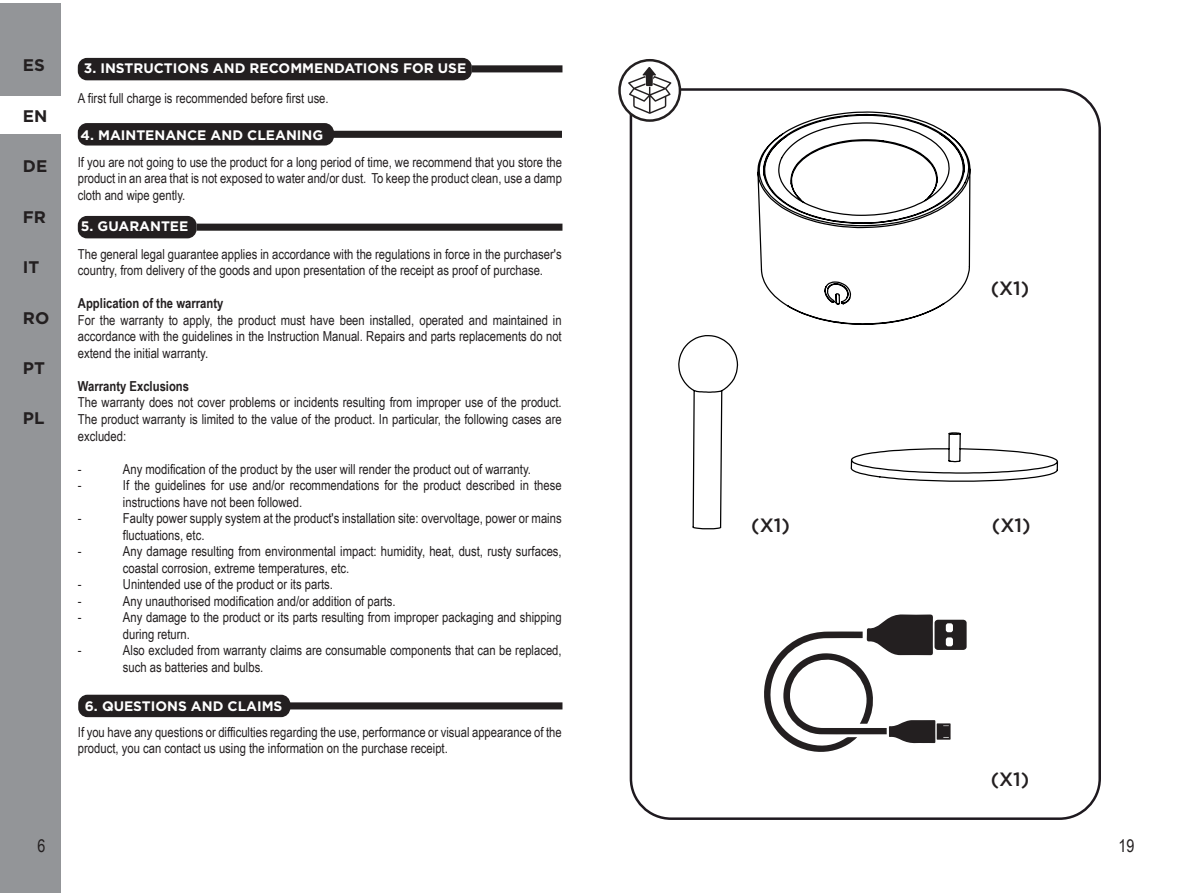
<style>
.page{position:relative;width:1177px;height:893px;background:#fff}
.page>*{position:absolute;margin:0;border:0;box-sizing:border-box;transform-origin:0 0}
.t1{font:500 19.25px "Gotham";color:#231f20}
.t2{font:17.5px "Arial Narrow";color:#231f20}
.t3{font:700 16.75px "Gotham";color:#231f20}
.t4{font:13.75px/16.5px "Arial Narrow";color:#231f20}
.t5{font:700 13.75px "Gotham";color:#fff}
.t6{font:700 13.75px "Arial Narrow";color:#231f20}
</style>
<div class="page">
<div style="left:78px;top:58px;width:394px;height:22px;background:#231f20;border-radius:9px"></div>
<div style="left:78px;top:123px;width:256px;height:23px;background:#231f20;border-radius:9px"></div>
<div style="left:78px;top:216px;width:119px;height:22px;background:#231f20;border-radius:9px"></div>
<div style="left:78px;top:695px;width:212px;height:22px;background:#231f20;border-radius:9px"></div>
<div style="left:283px;top:702px;width:279px;height:7px;background:#231f20"></div>
<div style="left:472px;top:65px;width:90px;height:7px;background:#231f20"></div>
<div style="left:326px;top:131px;width:236px;height:7px;background:#231f20"></div>
<div style="left:197px;top:224px;width:365px;height:7px;background:#231f20"></div>
<div style="left:0;top:3px;width:61px;height:890px;background:#939598"></div>
<div style="left:0;top:96px;width:63px;height:38px;background:#fff"></div>
<svg style="left:629px;top:87px;width:472px;height:733px"></svg>
<svg style="left:758px;top:614px;width:208px;height:143px"></svg>
<svg style="left:629px;top:334px;width:182px;height:202px"></svg>
<svg style="left:849px;top:418px;width:209px;height:64px"></svg>
<svg style="left:619px;top:60px;width:61px;height:61px"></svg>
<div style="left:618px;top:59px;width:63px;height:63px;border:2px solid #231f20;border-radius:50%"></div>
<svg style="left:628px;top:67px;width:43px;height:47px"></svg>
<svg style="left:756px;top:111px;width:215px;height:215px"></svg>
<p class="t3" style="left:23px;top:56px;width:24px">ES</p>
<p class="t3" style="left:23px;top:106px;width:26px">EN</p>
<p class="t3" style="left:23px;top:157px;width:26px">DE</p>
<p class="t3" style="left:23px;top:207px;width:25px">FR</p>
<p class="t3" style="left:23px;top:258px;width:18px">IT</p>
<p class="t3" style="left:23px;top:308px;width:28px">RO</p>
<p class="t3" style="left:23px;top:358px;width:24px">PT</p>
<p class="t3" style="left:23px;top:409px;width:23px">PL</p>
<p class="t5" style="left:84px;top:61px;width:384px">3. INSTRUCTIONS AND RECOMMENDATIONS FOR USE</p>
<p class="t4" style="left:78px;top:89px;width:252px">A first full charge is recommended before first use.</p>
<p class="t5" style="left:81px;top:127px;width:244px">4. MAINTENANCE AND CLEANING</p>
<p class="t4" style="left:78px;top:153px;width:486px;text-align:justify">If you are not going to use the product for a long period of time, we recommend that you store the product in an area that is not exposed to water and/or dust. To keep the product clean, use a damp cloth and wipe gently.</p>
<p class="t5" style="left:81px;top:219px;width:109px">5. GUARANTEE</p>
<p class="t4" style="left:78px;top:245px;width:485px">The general legal guarantee applies in accordance with the regulations in force in the purchaser's country, from delivery of the goods and upon presentation of the receipt as proof of purchase.</p>
<p class="t6" style="left:78px;top:293px;width:147px">Application of the warranty</p>
<p class="t4" style="left:78px;top:311px;width:485px;text-align:justify">For the warranty to apply, the product must have been installed, operated and maintained in accordance with the guidelines in the Instruction Manual. Repairs and parts replacements do not extend the initial warranty.</p>
<p class="t6" style="left:78px;top:376px;width:113px">Warranty Exclusions</p>
<p class="t4" style="left:78px;top:394px;width:485px;text-align:justify">The warranty does not cover problems or incidents resulting from improper use of the product.<br>The product warranty is limited to the value of the product. In particular, the following cases are excluded:</p>
<p class="t4" style="left:78px;top:460px;width:5px">-</p>
<p class="t4" style="left:123px;top:460px;width:409px">Any modification of the product by the user will render the product out of warranty.</p>
<p class="t4" style="left:78px;top:476px;width:5px">-</p>
<p class="t4" style="left:123px;top:476px;width:440px">If the guidelines for use and/or recommendations for the product described in these instructions have not been followed.</p>
<p class="t4" style="left:78px;top:509px;width:5px">-</p>
<p class="t4" style="left:123px;top:509px;width:440px">Faulty power supply system at the product's installation site: overvoltage, power or mains fluctuations, etc.</p>
<p class="t4" style="left:78px;top:542px;width:5px">-</p>
<p class="t4" style="left:123px;top:542px;width:440px">Any damage resulting from environmental impact: humidity, heat, dust, rusty surfaces, coastal corrosion, extreme temperatures, etc.</p>
<p class="t4" style="left:78px;top:575px;width:5px">-</p>
<p class="t4" style="left:123px;top:575px;width:211px">Unintended use of the product or its parts.</p>
<p class="t4" style="left:78px;top:592px;width:5px">-</p>
<p class="t4" style="left:123px;top:592px;width:274px">Any unauthorised modification and/or addition of parts.</p>
<p class="t4" style="left:78px;top:608px;width:5px">-</p>
<p class="t4" style="left:123px;top:608px;width:440px">Any damage to the product or its parts resulting from improper packaging and shipping during return.</p>
<p class="t4" style="left:78px;top:641px;width:5px">-</p>
<p class="t4" style="left:123px;top:641px;width:440px">Also excluded from warranty claims are consumable components that can be replaced, such as batteries and bulbs.</p>
<p class="t5" style="left:85px;top:698px;width:199px">6. QUESTIONS AND CLAIMS</p>
<p class="t4" style="left:78px;top:723px;width:485px">If you have any questions or difficulties regarding the use, performance or visual appearance of the product, you can contact us using the information on the purchase receipt.</p>
<p class="t2" style="left:38px;top:833px;width:9px">6</p>
<h1 class="t1" style="left:990px;top:276px;width:40px">(X1)</h1>
<h1 class="t1" style="left:751px;top:512px;width:40px">(X1)</h1>
<h1 class="t1" style="left:991px;top:512px;width:40px">(X1)</h1>
<h1 class="t1" style="left:990px;top:767px;width:40px">(X1)</h1>
<p class="t2" style="left:1118px;top:833px;width:17px">19</p>
</div>
